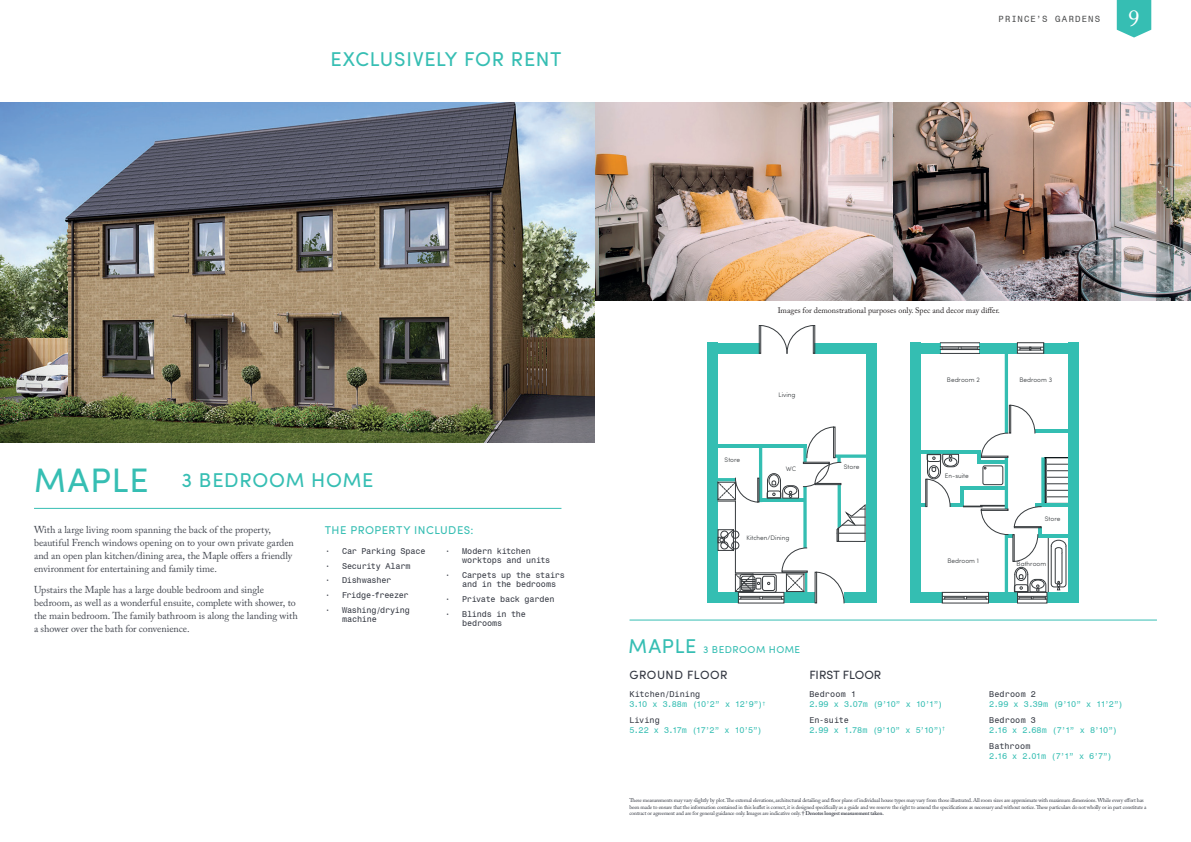
<style>
.page{position:relative;width:1191px;height:842px;background:#fff}
.page>*{position:absolute;margin:0;border:0;box-sizing:border-box;transform-origin:0 0}
.t1{font:23px "Adobe Caslon Pro";color:#fff}
.t2{font:20px "Sofia Pro";letter-spacing:.035em;color:#36beb3}
.t3{font:12px "Sofia Pro";letter-spacing:.04em;color:#323640}
.t4{font:12px "Sofia Pro";letter-spacing:.015em;color:#323640}
.t5{font:11.3px "Sofia Pro";letter-spacing:.04em;color:#36beb3}
.t6{font:10px/13px "Adobe Caslon Pro";letter-spacing:-.005em;color:#42464f}
.t7{font:10px "Sofia Pro";letter-spacing:.05em;color:#36beb3}
.t8{font:9px "Monospace 821 BT";letter-spacing:.125em;color:#4b4c4d}
.t9{font:8.5px/9.4px "Monospace 821 BT";letter-spacing:-.02em;color:#323640}
.t10{font:8.5px/10px "Monospace 821 BT";letter-spacing:-.015em;color:#36beb3}
.t11{font:8.5px/10px "Monospace 821 BT";letter-spacing:.005em;color:#36beb3}
.t12{font:8.5px "Monospace 821 BT";letter-spacing:.02em;color:#323640}
.t13{font:8.5px "Monospace 821 BT";letter-spacing:.01em;color:#323640}
.t14{font:8px "Adobe Caslon Pro";color:#231f20}
.t15{font:300 6.6px "Sofia Pro Soft";color:#373b3e}
.t16{font:5.5px/6.6px "Adobe Caslon Pro";letter-spacing:-.025em;color:#323640}
.s1{font-size:34px}
.s2{font-size:20px}
.s3{color:#323640}
.s4{font-weight:600}
</style>
<div class="page">
<svg style="left:1116px;top:0;width:35px;height:38px"></svg>
<img style="left:0;top:102px;width:595px;height:340px">
<hr style="left:34px;top:508px;width:527px;height:1px;background:#36beb3">
<hr style="left:629px;top:620px;width:528px;height:1px;background:#36beb3">
<hr style="left:715px;top:444px;width:91px;height:4px;background:#34beb2">
<hr style="left:713px;top:478px;width:22px;height:3px;background:#34beb2">
<div style="left:707px;top:343px;width:10px;height:260px;background:#34beb2"></div>
<div style="left:866px;top:343px;width:10px;height:258px;background:#34beb2"></div>
<div style="left:707px;top:592px;width:31px;height:11px;background:#34beb2"></div>
<div style="left:844px;top:592px;width:32px;height:11px;background:#34beb2"></div>
<div style="left:707px;top:343px;width:52px;height:10px;background:#34beb2"></div>
<div style="left:814px;top:343px;width:62px;height:10px;background:#34beb2"></div>
<div style="left:813px;top:325px;width:2px;height:28px;border:1px solid #373b3e"></div>
<div style="left:759px;top:325px;width:2px;height:28px;border:1px solid #373b3e"></div>
<svg style="left:760px;top:325px;width:53px;height:28px"></svg>
<svg style="left:1004px;top:353px;width:4px;height:52px"></svg>
<div style="left:910px;top:343px;width:11px;height:260px;background:#34beb2"></div>
<div style="left:1068px;top:343px;width:11px;height:260px;background:#34beb2"></div>
<div style="left:913px;top:343px;width:27px;height:10px;background:#34beb2"></div>
<div style="left:1043px;top:343px;width:36px;height:10px;background:#34beb2"></div>
<div style="left:979px;top:343px;width:38px;height:10px;background:#34beb2"></div>
<hr style="left:940px;top:343px;width:40px;height:1px;background:#373b3e">
<hr style="left:940px;top:353px;width:40px;height:1px;background:#373b3e">
<svg style="left:940px;top:347px;width:40px;height:3px"></svg>
<svg style="left:1017px;top:347px;width:26px;height:4px"></svg>
<svg style="left:921px;top:405px;width:147px;height:198px"></svg>
<svg style="left:718px;top:427px;width:147px;height:176px"></svg>
<img style="left:595px;top:102px;width:298px;height:199px">
<img style="left:893px;top:102px;width:298px;height:199px">
<h2 class="t2" style="left:330px;top:44px;width:232px">EXCLUSIVELY FOR RENT</h2>
<h3 class="t8" style="left:998px;top:13px;width:103px">PRINCE’S GARDENS</h3>
<h1 class="t1" style="left:1128px;top:5px;width:13px">9</h1>
<h2 class="t2" style="left:34px;top:465px;width:341px"><span class="s1">MAPLE</span> 3 BEDROOM HOME</h2>
<h3 class="t5" style="left:325px;top:521px;width:150px">THE PROPERTY INCLUDES:</h3>
<h3 class="t9" style="left:325px;top:546px;width:102px">• Car Parking Space</h3>
<h3 class="t9" style="left:325px;top:561px;width:87px">• Security Alarm</h3>
<h3 class="t9" style="left:325px;top:575px;width:68px">• Dishwasher</h3>
<h3 class="t9" style="left:325px;top:590px;width:85px">• Fridge-freezer</h3>
<h3 class="t9" style="left:342px;top:605px;width:69px;text-indent:-17px">• Washing/drying machine</h3>
<h3 class="t6" style="left:34px;top:523px;width:261px">With a large living room spanning the back of the property, beautiful French windows opening on to your own private garden and an open plan kitchen/dining area, the Maple offers a friendly environment for entertaining and family time.</h3>
<h3 class="t6" style="left:34px;top:583px;width:265px">Upstairs the Maple has a large double bedroom and single bedroom, as well as a wonderful ensuite, complete with shower, to the main bedroom. The family bathroom is along the landing with a shower over the bath for convenience.</h3>
<h3 class="t9" style="left:462px;top:546px;width:90px;text-indent:-17px">• Modern kitchen worktops and units</h3>
<h3 class="t9" style="left:462px;top:570px;width:104px;text-indent:-17px">• Carpets up the stairs and in the bedrooms</h3>
<h3 class="t9" style="left:445px;top:594px;width:111px">• Private back garden</h3>
<h3 class="t9" style="left:462px;top:609px;width:65px;text-indent:-17px">• Blinds in the bedrooms</h3>
<h3 class="t14" style="left:777px;top:306px;width:224px">Images for demonstrational purposes only. Spec and decor may differ.</h3>
<p class="t15" style="left:724px;top:455px;width:17px">Store</p>
<p class="t15" style="left:778px;top:390px;width:18px">Living</p>
<p class="t15" style="left:785px;top:464px;width:12px">WC</p>
<p class="t15" style="left:844px;top:463px;width:17px">Store</p>
<p class="t15" style="left:746px;top:533px;width:44px">Kitchen/Dining</p>
<p class="t15" style="left:947px;top:376px;width:34px">Bedroom 2</p>
<p class="t15" style="left:944px;top:471px;width:25px">En-suite</p>
<p class="t15" style="left:947px;top:557px;width:33px">Bedroom 1</p>
<p class="t15" style="left:1019px;top:376px;width:34px">Bedroom 3</p>
<p class="t15" style="left:1044px;top:514px;width:17px">Store</p>
<p class="t15" style="left:1016px;top:560px;width:31px">Bathroom</p>
<h3 class="t7" style="left:628px;top:642px;width:173px"><span class="s2">MAPLE</span> 3 BEDROOM HOME</h3>
<h3 class="t11" style="left:629px;top:689px;width:137px"><span class="s3">Kitchen/Dining<br></span>3.10 x 3.88m (10’2” x 12’9”)<sup>†</sup></h3>
<h3 class="t9" style="left:629px;top:715px;width:32px">Living</h3>
<h3 class="t10" style="left:629px;top:725px;width:134px">5.22 x 3.17m (17’2” x 10’5”)</h3>
<h3 class="t3" style="left:629px;top:666px;width:99px">GROUND FLOOR</h3>
<h3 class="t4" style="left:809px;top:666px;width:73px">FIRST FLOOR</h3>
<h3 class="t12" style="left:809px;top:689px;width:48px">Bedroom 1</h3>
<h3 class="t10" style="left:809px;top:699px;width:135px">2.99 x 3.07m (9’10” x 10’1”)</h3>
<h3 class="t10" style="left:809px;top:715px;width:137px"><span class="s3">En-suite<br></span>2.99 x 1.78m (9’10” x 5’10”)<sup>†</sup></h3>
<h3 class="t12" style="left:989px;top:689px;width:48px">Bedroom 2</h3>
<h3 class="t10" style="left:989px;top:699px;width:136px">2.99 x 3.39m (9’10” x 11’2”)</h3>
<h3 class="t12" style="left:989px;top:715px;width:48px">Bedroom 3</h3>
<h3 class="t10" style="left:989px;top:725px;width:130px">2.16 x 2.68m (7’1” x 8’10”)</h3>
<h3 class="t13" style="left:989px;top:740px;width:43px">Bathroom</h3>
<h3 class="t10" style="left:989px;top:751px;width:125px">2.16 x 2.01m (7’1” x 6’7”)</h3>
<p class="t16" style="left:629px;top:797px;width:518px">These measurements may vary slightly by plot. The external elevations, architectural detailing and floor plans of individual house types may vary from those illustrated. All room sizes are approximate with maximum dimensions. While every effort has been made to ensure that the information contained in this leaflet is correct, it is designed specifically as a guide and we reserve the right to amend the specifications as necessary and without notice. These particulars do not wholly or in part constitute a contract or agreement and are for general guidance only. Images are indicative only. <span class="s4">† Denotes longest measurement taken.</span></p>
</div>
